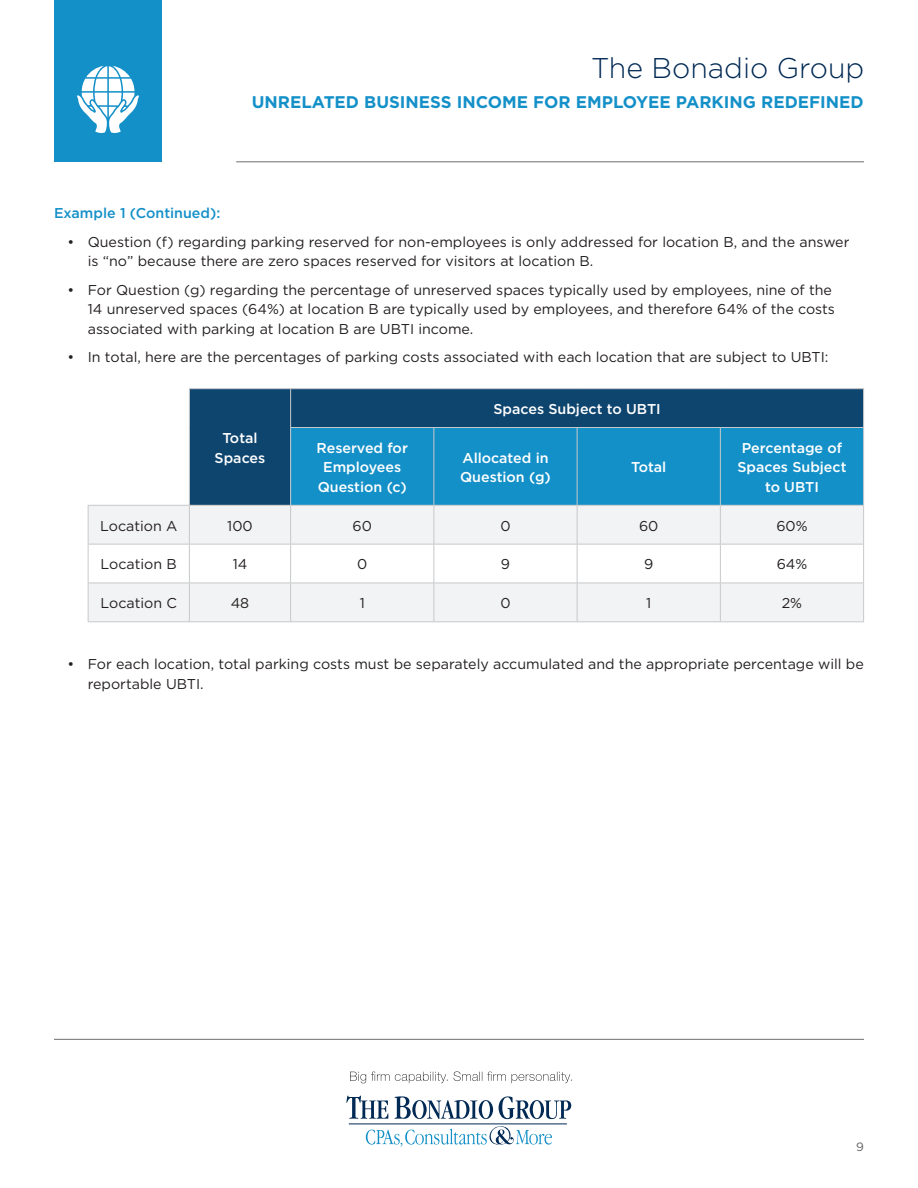
<style>
.page{position:relative;width:918px;height:1188px;background:#fff}
.page>*{position:absolute;margin:0;border:0;box-sizing:border-box;transform-origin:0 0}
.Body_Text{font:300 28.5px "Gotham HTF";color:#002954}
.Body_Text-2{font:700 16.8px "Gotham HTF";color:#1490c8}
.Body_Text-3{font:14.25px/19.5px "Gotham HTF";color:#231f20}
.Body_Text-4{font:500 14.25px/19.5px "Gotham HTF";color:#fff;text-align:center}
.Body_Text-5{font:500 14.25px "Gotham HTF";color:#1490c8}
.Body_Text-6{font:12px "Gotham HTF";color:#636366}
</style>
<div class="page">
<div style="left:54px;top:0;width:108px;height:162px;background:#1490c8"></div>
<hr style="left:236px;top:162px;width:628px;height:1px;background:#6c6d70">
<svg style="left:346px;top:1096px;width:42px;height:23px"></svg>
<svg style="left:395px;top:1096px;width:98px;height:23px"></svg>
<svg style="left:499px;top:1096px;width:72px;height:23px"></svg>
<svg style="left:366px;top:1126px;width:186px;height:21px"></svg>
<hr style="left:349px;top:1123px;width:218px;height:1px;background:#002954">
<svg style="left:350px;top:1071px;width:222px;height:12px"></svg>
<hr style="left:54px;top:1039px;width:810px;height:1px;background:#6c6d70">
<div style="left:190px;top:389px;width:673px;height:116px;background:#0e456f"></div>
<div style="left:291px;top:428px;width:572px;height:77px;background:#1490c8"></div>
<svg style="left:89px;top:506px;width:774px;height:115px;fill:#f2f3f4"></svg>
<hr style="left:189px;top:388px;width:102px;height:1px;background:#c7c8ca">
<hr style="left:189px;top:389px;width:1px;height:39px;background:#c7c8ca">
<hr style="left:189px;top:428px;width:1px;height:77px;background:#c7c8ca">
<hr style="left:291px;top:388px;width:143px;height:1px;background:#c7c8ca">
<hr style="left:290px;top:389px;width:1px;height:38px;background:#c7c8ca">
<hr style="left:434px;top:388px;width:143px;height:1px;background:#c7c8ca">
<hr style="left:577px;top:388px;width:143px;height:1px;background:#c7c8ca">
<hr style="left:720px;top:388px;width:144px;height:1px;background:#c7c8ca">
<hr style="left:863px;top:389px;width:1px;height:38px;background:#c7c8ca">
<hr style="left:290px;top:427px;width:144px;height:1px;background:#c7c8ca">
<hr style="left:290px;top:428px;width:1px;height:77px;background:#c7c8ca">
<hr style="left:434px;top:427px;width:143px;height:1px;background:#c7c8ca">
<hr style="left:434px;top:428px;width:1px;height:77px;background:#c7c8ca">
<hr style="left:577px;top:427px;width:143px;height:1px;background:#c7c8ca">
<hr style="left:577px;top:428px;width:1px;height:77px;background:#c7c8ca">
<hr style="left:720px;top:427px;width:144px;height:1px;background:#c7c8ca">
<hr style="left:720px;top:428px;width:1px;height:77px;background:#c7c8ca">
<hr style="left:863px;top:428px;width:1px;height:77px;background:#c7c8ca">
<hr style="left:88px;top:505px;width:101px;height:1px;background:#c7c8ca">
<hr style="left:88px;top:506px;width:1px;height:38px;background:#c7c8ca">
<hr style="left:189px;top:505px;width:102px;height:1px;background:#c7c8ca">
<hr style="left:189px;top:506px;width:1px;height:38px;background:#c7c8ca">
<hr style="left:291px;top:505px;width:143px;height:1px;background:#c7c8ca">
<hr style="left:290px;top:506px;width:1px;height:38px;background:#c7c8ca">
<hr style="left:434px;top:505px;width:143px;height:1px;background:#c7c8ca">
<hr style="left:434px;top:506px;width:1px;height:38px;background:#c7c8ca">
<hr style="left:577px;top:505px;width:143px;height:1px;background:#c7c8ca">
<hr style="left:577px;top:506px;width:1px;height:38px;background:#c7c8ca">
<hr style="left:720px;top:505px;width:144px;height:1px;background:#c7c8ca">
<hr style="left:720px;top:506px;width:1px;height:38px;background:#c7c8ca">
<hr style="left:863px;top:506px;width:1px;height:38px;background:#c7c8ca">
<hr style="left:88px;top:544px;width:101px;height:1px;background:#c7c8ca">
<hr style="left:88px;top:545px;width:1px;height:38px;background:#c7c8ca">
<hr style="left:189px;top:544px;width:102px;height:1px;background:#c7c8ca">
<hr style="left:189px;top:545px;width:1px;height:38px;background:#c7c8ca">
<hr style="left:291px;top:544px;width:143px;height:1px;background:#c7c8ca">
<hr style="left:290px;top:545px;width:1px;height:38px;background:#c7c8ca">
<hr style="left:434px;top:544px;width:143px;height:1px;background:#c7c8ca">
<hr style="left:434px;top:545px;width:1px;height:38px;background:#c7c8ca">
<hr style="left:577px;top:544px;width:143px;height:1px;background:#c7c8ca">
<hr style="left:577px;top:545px;width:1px;height:38px;background:#c7c8ca">
<hr style="left:720px;top:544px;width:144px;height:1px;background:#c7c8ca">
<hr style="left:720px;top:545px;width:1px;height:38px;background:#c7c8ca">
<hr style="left:863px;top:545px;width:1px;height:38px;background:#c7c8ca">
<hr style="left:88px;top:583px;width:101px;height:1px;background:#c7c8ca">
<hr style="left:88px;top:583px;width:1px;height:38px;background:#c7c8ca">
<hr style="left:88px;top:621px;width:101px;height:1px;background:#c7c8ca">
<hr style="left:189px;top:583px;width:102px;height:1px;background:#c7c8ca">
<hr style="left:189px;top:583px;width:1px;height:38px;background:#c7c8ca">
<hr style="left:189px;top:621px;width:102px;height:1px;background:#c7c8ca">
<hr style="left:291px;top:583px;width:143px;height:1px;background:#c7c8ca">
<hr style="left:290px;top:583px;width:1px;height:38px;background:#c7c8ca">
<hr style="left:291px;top:621px;width:143px;height:1px;background:#c7c8ca">
<hr style="left:434px;top:583px;width:143px;height:1px;background:#c7c8ca">
<hr style="left:434px;top:583px;width:1px;height:38px;background:#c7c8ca">
<hr style="left:434px;top:621px;width:143px;height:1px;background:#c7c8ca">
<hr style="left:577px;top:583px;width:143px;height:1px;background:#c7c8ca">
<hr style="left:577px;top:583px;width:1px;height:38px;background:#c7c8ca">
<hr style="left:720px;top:583px;width:144px;height:1px;background:#c7c8ca">
<hr style="left:720px;top:583px;width:1px;height:38px;background:#c7c8ca">
<hr style="left:863px;top:583px;width:1px;height:38px;background:#c7c8ca">
<hr style="left:577px;top:621px;width:143px;height:1px;background:#c7c8ca">
<hr style="left:720px;top:621px;width:144px;height:1px;background:#c7c8ca">
<svg style="left:77px;top:66px;width:62px;height:67px"></svg>
<p class="Body_Text" style="left:591px;top:52px;width:275px">The Bonadio Group</p>
<p class="Body_Text-2" style="left:252px;top:93px;width:613px">UNRELATED BUSINESS INCOME FOR EMPLOYEE PARKING REDEFINED</p>
<p class="Body_Text-5" style="left:54px;top:205px;width:168px">Example 1 (Continued):</p>
<p class="Body_Text-3" style="left:88px;top:232px;width:763px;text-indent:-20px">• Question (f) regarding parking reserved for non-employees is only addressed for location B, and the answer is “no” because there are zero spaces reserved for visitors at location B.</p>
<p class="Body_Text-3" style="left:88px;top:280px;width:749px;text-indent:-20px">• For Question (g) regarding the percentage of unreserved spaces typically used by employees, nine of the<br>14 unreserved spaces (64%) at location B are typically used by employees, and therefore 64% of the costs associated with parking at location B are UBTI income.</p>
<p class="Body_Text-3" style="left:68px;top:347px;width:763px">• In total, here are the percentages of parking costs associated with each location that are subject to UBTI:</p>
<p class="Body_Text-4" style="left:215px;top:428px;width:52px">Total<br>Spaces</p>
<p class="Body_Text-4" style="left:493px;top:399px;width:169px">Spaces Subject to UBTI</p>
<p class="Body_Text-4" style="left:317px;top:438px;width:93px">Reserved for<br>Employees<br>Question (c)</p>
<p class="Body_Text-4" style="left:460px;top:447px;width:92px;text-align:left">Allocated in<br>Question (g)</p>
<p class="Body_Text-4" style="left:631px;top:457px;width:37px">Total</p>
<p class="Body_Text-4" style="left:737px;top:438px;width:111px">Percentage of<br>Spaces Subject to UBTI</p>
<p class="Body_Text-3" style="left:100px;top:516px;width:79px">Location A</p>
<p class="Body_Text-3" style="left:227px;top:516px;width:27px">100</p>
<p class="Body_Text-3" style="left:353px;top:516px;width:21px">60</p>
<p class="Body_Text-3" style="left:500px;top:516px;width:12px">0</p>
<p class="Body_Text-3" style="left:639px;top:516px;width:21px">60</p>
<p class="Body_Text-3" style="left:776px;top:516px;width:33px">60%</p>
<p class="Body_Text-3" style="left:101px;top:554px;width:78px">Location B</p>
<p class="Body_Text-3" style="left:233px;top:554px;width:16px">14</p>
<p class="Body_Text-3" style="left:357px;top:554px;width:12px">0</p>
<p class="Body_Text-3" style="left:501px;top:554px;width:11px">9</p>
<p class="Body_Text-3" style="left:644px;top:554px;width:11px">9</p>
<p class="Body_Text-3" style="left:777px;top:554px;width:32px">64%</p>
<p class="Body_Text-3" style="left:101px;top:593px;width:78px">Location C</p>
<p class="Body_Text-3" style="left:231px;top:593px;width:20px">48</p>
<p class="Body_Text-3" style="left:360px;top:593px;width:7px">1</p>
<p class="Body_Text-3" style="left:500px;top:593px;width:12px">0</p>
<p class="Body_Text-3" style="left:646px;top:593px;width:7px">1</p>
<p class="Body_Text-3" style="left:782px;top:593px;width:22px">2%</p>
<p class="Body_Text-3" style="left:88px;top:654px;width:778px;text-indent:-20px">• For each location, total parking costs must be separately accumulated and the appropriate percentage will be reportable UBTI.</p>
<p class="Body_Text-6" style="left:856px;top:1140px;width:9px">9</p>
</div>
